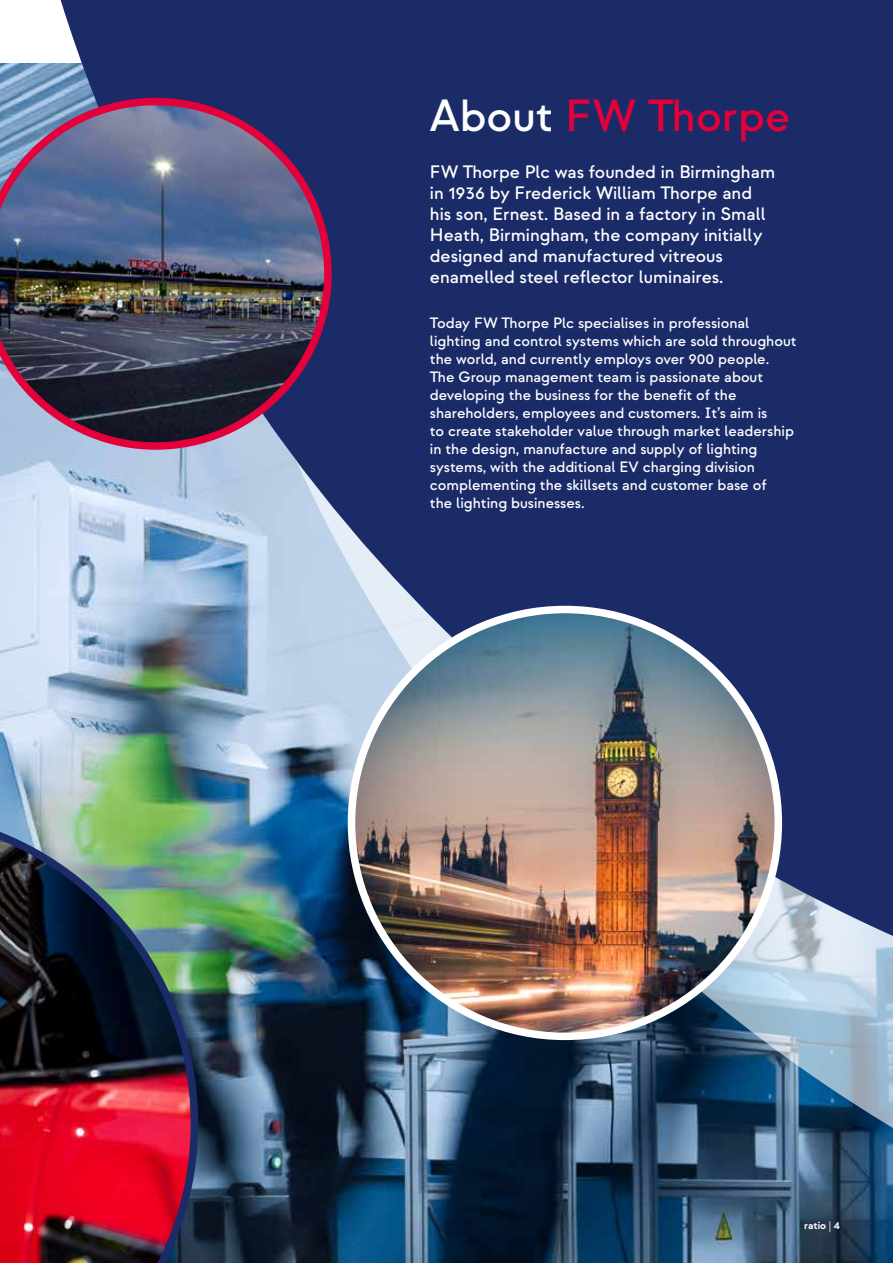
<style>
.page{position:relative;width:893px;height:1263px;background:#fff}
.page>*{position:absolute;margin:0;border:0;box-sizing:border-box;transform-origin:0 0}
.t1{font:500 45px "Strawford";color:#e4003a}
.t2{font:500 18px/21px "Strawford";color:#fff}
.t3{font:500 15px/18px "Strawford";color:#fff}
.t4{font:700 10.5px "Strawford";color:#fff}
.s1{color:#fff}
.s2{font-weight:400}
</style>
<div class="page">
<svg style="left:220px;top:1170px;width:673px;height:93px;background:#1e3e5a"></svg>
<img style="left:68px;top:0;width:825px;height:1170px">
<div style="left:415px;top:0;width:478px;height:504px;background:#1a2b68"></div>
<img style="left:68px;top:98px;width:264px;height:352px">
<img style="left:0;top:810px;width:198px;height:453px">
<img style="left:351px;top:609px;width:427px;height:427px;border-radius:213px">
<img style="left:0;top:0;width:68px;height:826px">
<h1 class="t1" style="left:430px;top:88px;width:362px"><span class="s1">About</span> FW Thorpe</h1>
<p class="t2" style="left:430px;top:162px;width:347px">FW Thorpe Plc was founded in Birmingham in 1936 by Frederick William Thorpe and his son, Ernest. Based in a factory in Small Heath, Birmingham, the company initially designed and manufactured vitreous enamelled steel reflector luminaires.</p>
<p class="t3" style="left:430px;top:314px;width:368px">Today FW Thorpe Plc specialises in professional lighting and control systems which are sold throughout the world, and currently employs over 900 people.<br>The Group management team is passionate about developing the business for the benefit of the shareholders, employees and customers. It’s aim is<br>to create stakeholder value through market leadership in the design, manufacture and supply of lighting systems, with the additional EV charging division complementing the skillsets and customer base of<br>the lighting businesses.</p>
<p class="t4" style="left:804px;top:1218px;width:37px">ratio <span class="s2">|</span> 4</p>
</div>
